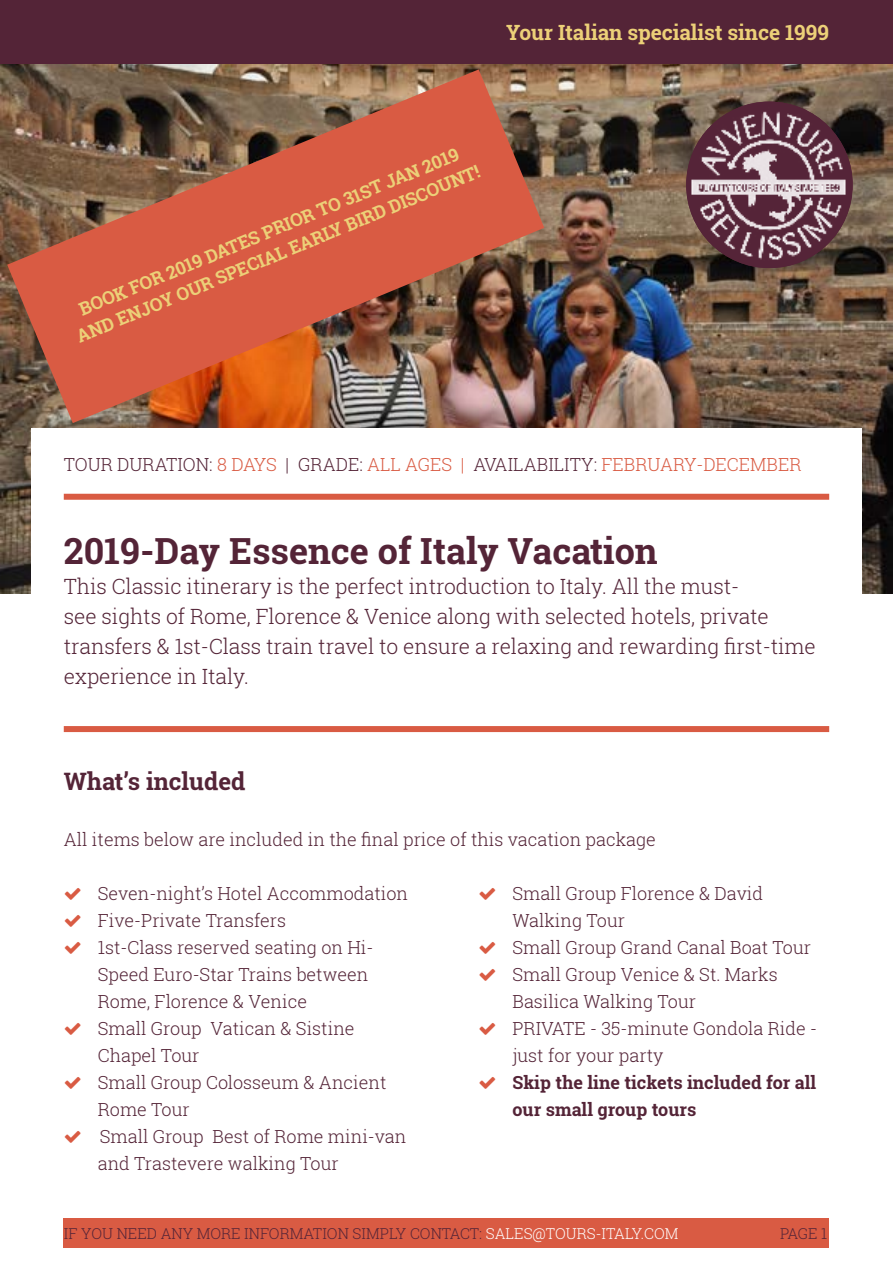
<style>
.page{position:relative;width:893px;height:1263px;background:#fff}
.page>*{position:absolute;margin:0;border:0;box-sizing:border-box;transform-origin:0 0}
.t1{font:700 36px "Roboto Slab";color:#542437}
.t2{font:700 24px "Roboto Slab";color:#542437}
.t3{font:300 21px/30px "Roboto Slab";letter-spacing:-.005em;color:#542437}
.t4{font:700 21px "Roboto Slab";letter-spacing:-.005em;color:#ecd078}
.t5{font:300 18px/27px "Roboto Slab";color:#542437}
.t6{font:700 18px/24.2px "Roboto Slab";color:#ecd078;text-align:center}
.t7{font:700 18px/27px "Roboto Slab";color:#542437}
.t8{font:300 15px "Roboto Slab";color:#542437}
.s1{color:#d95b43}
.s2{color:#fff}
</style>
<div class="page">
<img style="left:0;top:64px;width:893px;height:529px">
<div style="left:31px;top:428px;width:831px;height:255px;background:#fff"></div>
<div style="left:0;top:0;width:893px;height:64px;background:#542437"></div>
<img style="left:686px;top:102px;width:167px;height:166px;border-radius:83px">
<div style="left:64px;top:1218px;width:765px;height:30px;background:#d95b43"></div>
<div style="left:64px;top:494px;width:765px;height:6px;background:#d95b43"></div>
<div style="left:64px;top:726px;width:765px;height:6px;background:#d95b43"></div>
<img style="left:7px;top:69px;width:537px;height:354px">
<p class="t4" style="left:506px;top:18px;width:325px">Your Italian specialist since 1999</p>
<p class="t6" style="left:63px;top:301px;width:436px;rotate:-22deg">BOOK FOR 2019 DATES PRIOR TO 31ST JAN 2019<br>AND ENJOY OUR SPECIAL EARLY BIRD DISCOUNT!</p>
<p class="t5" style="left:64px;top:450px;width:739px">TOUR DURATION: <span class="s1">8 DAYS</span> | GRADE: <span class="s1">ALL AGES |</span> AVAILABILITY: <span class="s1">FEBRUARY-DECEMBER</span></p>
<h1 class="t1" style="left:64px;top:526px;width:595px">2019-Day Essence of Italy Vacation</h1>
<p class="t3" style="left:64px;top:570px;width:753px">This Classic itinerary is the perfect introduction to Italy. All the must-<br>see sights of Rome, Florence &amp; Venice along with selected hotels, private transfers &amp; 1st-Class train travel to ensure a relaxing and rewarding first-time experience in Italy.</p>
<h2 class="t2" style="left:64px;top:765px;width:183px">What’s included</h2>
<p class="t5" style="left:64px;top:825px;width:594px">All items below are included in the final price of this vacation package</p>
<p class="t5" style="left:98px;top:879px;width:312px">Seven-night’s Hotel Accommodation<br>Five-Private Transfers<br>1st-Class reserved seating on Hi-<br>Speed Euro-Star Trains between<br>Rome, Florence &amp; Venice<br>Small Group Vatican &amp; Sistine<br>Chapel Tour<br>Small Group Colosseum &amp; Ancient<br>Rome Tour<br>Small Group Best of Rome mini-van and Trastevere walking Tour</p>
<p class="t5" style="left:512px;top:879px;width:306px">Small Group Florence &amp; David<br>Walking Tour<br>Small Group Grand Canal Boat Tour<br>Small Group Venice &amp; St. Marks<br>Basilica Walking Tour<br>PRIVATE - 35-minute Gondola Ride - just for your party</p>
<p class="t7" style="left:512px;top:1068px;width:305px">Skip the line tickets included for all our small group tours</p>
<p class="t8" style="left:64px;top:1223px;width:616px">IF YOU NEED ANY MORE INFORMATION SIMPLY CONTACT: <span class="s2">SALES@TOURS-ITALY.COM</span></p>
<p class="t8" style="left:780px;top:1223px;width:49px">PAGE 1</p>
</div>
